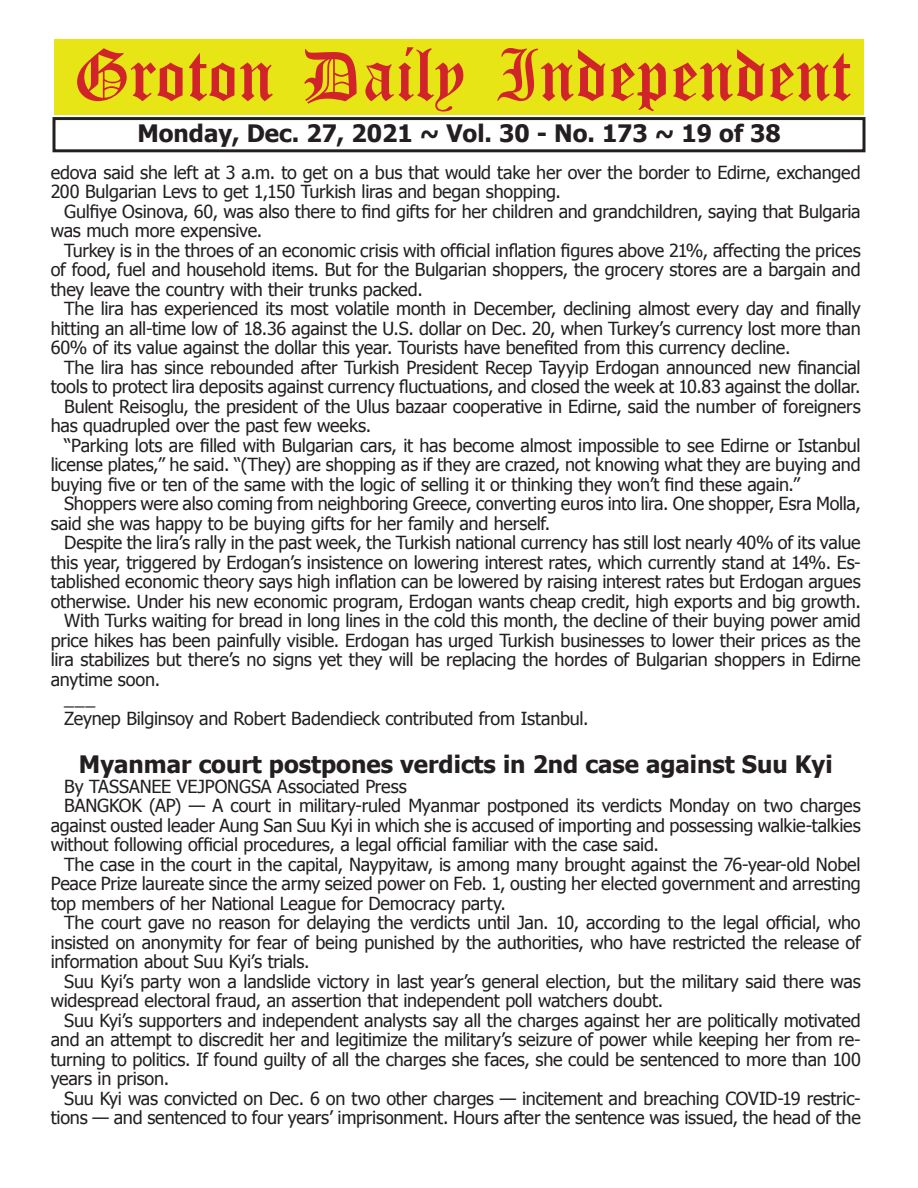
<style>
.page{position:relative;width:918px;height:1188px;background:#fff}
.page>*{position:absolute;margin:0;border:0;box-sizing:border-box;transform-origin:0 0}
.t1{font:54px "Old English Five";color:#d1232a}
.t2{font:700 24px "Tahoma";color:#231f20}
.t3{font:18px/19.5px "Tahoma";letter-spacing:-.01em;color:#231f20}
</style>
<div class="page">
<div style="left:52px;top:117px;width:814px;height:35px;border:3px solid #231f20"></div>
<div style="left:54px;top:40px;width:810px;height:75px;background:#e7e515"></div>
<h1 class="t1" style="left:73px;top:50px;width:779px">Groton Daily Independent</h1>
<h2 class="t2" style="left:137px;top:116px;width:645px">Monday, Dec. 27, 2021 ~ Vol. 30 - No. 173 ~ 19 of 38</h2>
<p class="t3" style="left:51px;top:162px;width:811px">edova said she left at 3 a.m. to get on a bus that would take her over the border to Edirne, exchanged<br>200 Bulgarian Levs to get 1,150 Turkish liras and began shopping.</p>
<p class="t3" style="left:51px;top:201px;width:812px;text-indent:14px">Gulfiye Osinova, 60, was also there to find gifts for her children and grandchildren, saying that Bulgaria was much more expensive.</p>
<p class="t3" style="left:51px;top:240px;width:811px;text-align:justify;text-indent:14px">Turkey is in the throes of an economic crisis with official inflation figures above 21%, affecting the prices of food, fuel and household items. But for the Bulgarian shoppers, the grocery stores are a bargain and they leave the country with their trunks packed.</p>
<p class="t3" style="left:51px;top:298px;width:811px;text-align:justify;text-indent:14px">The lira has experienced its most volatile month in December, declining almost every day and finally hitting an all-time low of 18.36 against the U.S. dollar on Dec. 20, when Turkey’s currency lost more than 60% of its value against the dollar this year. Tourists have benefited from this currency decline.</p>
<p class="t3" style="left:64px;top:357px;width:798px">The lira has since rebounded after Turkish President Recep Tayyip Erdogan announced new financial</p>
<p class="t3" style="left:51px;top:376px;width:811px">tools to protect lira deposits against currency fluctuations, and closed the week at 10.83 against the dollar.</p>
<p class="t3" style="left:64px;top:396px;width:798px">Bulent Reisoglu, the president of the Ulus bazaar cooperative in Edirne, said the number of foreigners</p>
<p class="t3" style="left:51px;top:415px;width:322px">has quadrupled over the past few weeks.</p>
<p class="t3" style="left:64px;top:435px;width:798px">“Parking lots are filled with Bulgarian cars, it has become almost impossible to see Edirne or Istanbul</p>
<p class="t3" style="left:51px;top:454px;width:811px">license plates,” he said. “(They) are shopping as if they are crazed, not knowing what they are buying and</p>
<p class="t3" style="left:51px;top:474px;width:751px">buying five or ten of the same with the logic of selling it or thinking they won’t find these again.”</p>
<p class="t3" style="left:64px;top:493px;width:798px">Shoppers were also coming from neighboring Greece, converting euros into lira. One shopper, Esra Molla,</p>
<p class="t3" style="left:51px;top:513px;width:501px">said she was happy to be buying gifts for her family and herself.</p>
<p class="t3" style="left:64px;top:532px;width:798px">Despite the lira’s rally in the past week, the Turkish national currency has still lost nearly 40% of its value</p>
<p class="t3" style="left:51px;top:552px;width:812px">this year, triggered by Erdogan’s insistence on lowering interest rates, which currently stand at 14%. Es-</p>
<p class="t3" style="left:51px;top:571px;width:812px">tablished economic theory says high inflation can be lowered by raising interest rates but Erdogan argues</p>
<p class="t3" style="left:51px;top:591px;width:812px">otherwise. Under his new economic program, Erdogan wants cheap credit, high exports and big growth.</p>
<p class="t3" style="left:64px;top:610px;width:798px">With Turks waiting for bread in long lines in the cold this month, the decline of their buying power amid</p>
<p class="t3" style="left:51px;top:630px;width:811px">price hikes has been painfully visible. Erdogan has urged Turkish businesses to lower their prices as the</p>
<p class="t3" style="left:51px;top:649px;width:811px">lira stabilizes but there’s no signs yet they will be replacing the hordes of Bulgarian shoppers in Edirne</p>
<p class="t3" style="left:51px;top:669px;width:111px">anytime soon.</p>
<p class="t3" style="left:64px;top:688px;width:33px">___</p>
<p class="t3" style="left:64px;top:708px;width:526px">Zeynep Bilginsoy and Robert Badendieck contributed from Istanbul.</p>
<h2 class="t2" style="left:79px;top:748px;width:755px">Myanmar court postpones verdicts in 2nd case against Suu Kyi</h2>
<p class="t3" style="left:64px;top:776px;width:344px">By TASSANEE VEJPONGSA Associated Press</p>
<p class="t3" style="left:64px;top:795px;width:798px">BANGKOK (AP) — A court in military-ruled Myanmar postponed its verdicts Monday on two charges</p>
<p class="t3" style="left:51px;top:815px;width:812px">against ousted leader Aung San Suu Kyi in which she is accused of importing and possessing walkie-talkies</p>
<p class="t3" style="left:51px;top:834px;width:610px">without following official procedures, a legal official familiar with the case said.</p>
<p class="t3" style="left:64px;top:854px;width:798px">The case in the court in the capital, Naypyitaw, is among many brought against the 76-year-old Nobel</p>
<p class="t3" style="left:51px;top:873px;width:812px">Peace Prize laureate since the army seized power on Feb. 1, ousting her elected government and arresting</p>
<p class="t3" style="left:51px;top:893px;width:457px">top members of her National League for Democracy party.</p>
<p class="t3" style="left:64px;top:912px;width:798px">The court gave no reason for delaying the verdicts until Jan. 10, according to the legal official, who</p>
<p class="t3" style="left:51px;top:932px;width:812px">insisted on anonymity for fear of being punished by the authorities, who have restricted the release of</p>
<p class="t3" style="left:51px;top:951px;width:260px">information about Suu Kyi’s trials.</p>
<p class="t3" style="left:64px;top:971px;width:798px">Suu Kyi’s party won a landslide victory in last year’s general election, but the military said there was</p>
<p class="t3" style="left:51px;top:990px;width:614px">widespread electoral fraud, an assertion that independent poll watchers doubt.</p>
<p class="t3" style="left:64px;top:1010px;width:798px">Suu Kyi’s supporters and independent analysts say all the charges against her are politically motivated</p>
<p class="t3" style="left:51px;top:1029px;width:812px">and an attempt to discredit her and legitimize the military’s seizure of power while keeping her from re-</p>
<p class="t3" style="left:51px;top:1049px;width:812px">turning to politics. If found guilty of all the charges she faces, she could be sentenced to more than 100</p>
<p class="t3" style="left:51px;top:1068px;width:120px">years in prison.</p>
<p class="t3" style="left:64px;top:1088px;width:798px">Suu Kyi was convicted on Dec. 6 on two other charges — incitement and breaching COVID-19 restric-</p>
<p class="t3" style="left:51px;top:1107px;width:812px">tions — and sentenced to four years’ imprisonment. Hours after the sentence was issued, the head of the</p>
</div>
